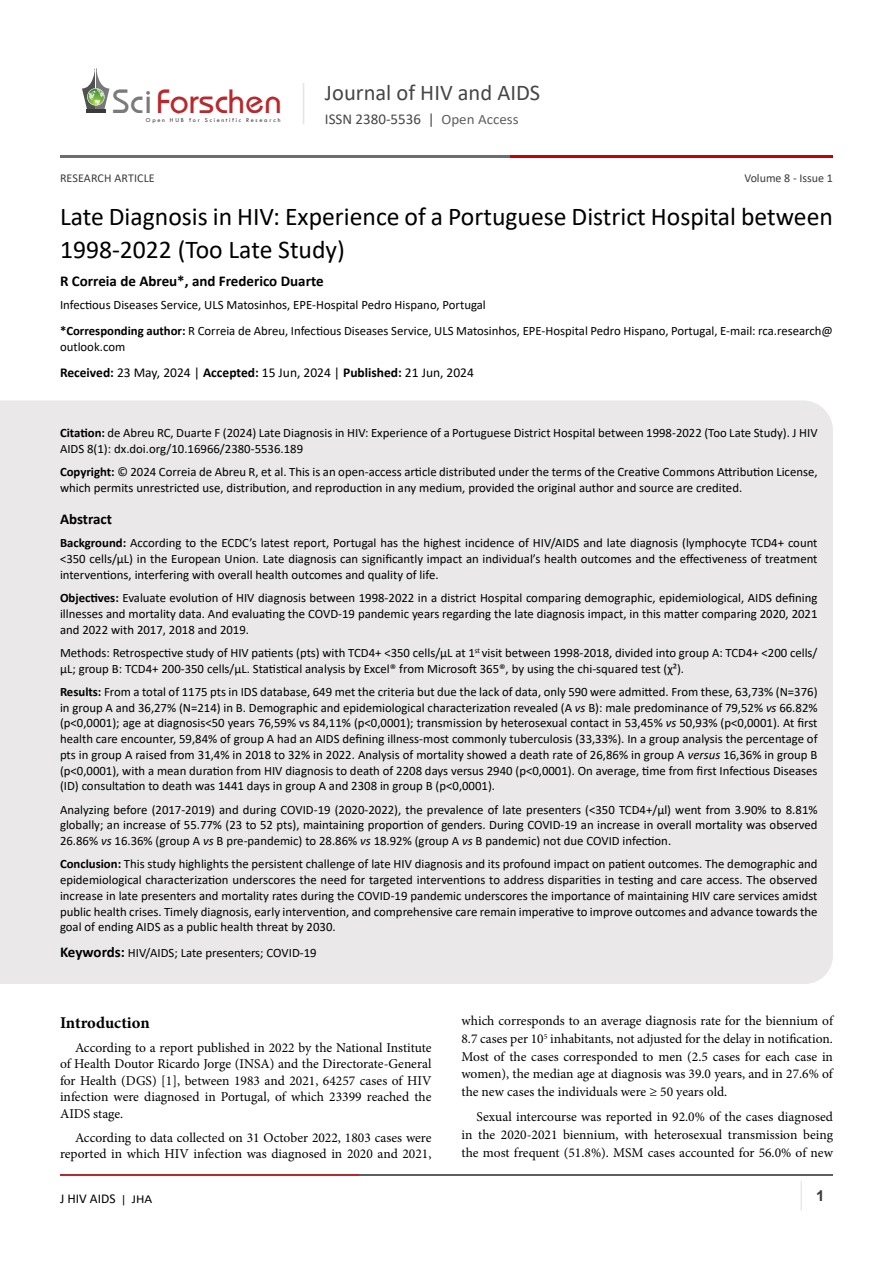
<style>
.page{position:relative;width:893px;height:1263px;background:#fff}
.page>*{position:absolute;margin:0;border:0;box-sizing:border-box;transform-origin:0 0}
.t1{font:35.1px "Opal";color:#b8292c}
.t2{font:25.65px/33px "Calibri";color:#000}
.t3{font:22.5px "Calibri";color:#474646}
.heading_1{font:700 16.5px "Minion Pro";letter-spacing:-.005em;color:#000}
.t4{font:700 15px "Calibri";color:#000}
.t5{font:15px "Calibri";color:#474646}
.t6{font:700 15px "Arial";color:#3c3a3b}
.t7{font:13.5px/17.7px "Minion Pro";color:#000;text-align:justify}
.t8{font:13.5px "Calibri";color:#000}
.t9{font:12.75px/15.8px "Calibri";color:#000;text-align:justify}
.t10{font:12px "Calibri";color:#3c3a3b}
.t11{font:6.15px "Tw Cen";letter-spacing:.28em;color:#3a3a3a}
.s1{color:#7a7a7b}
.s2{font-size:14.25px;color:#605f5f}
.s3{font-weight:700}
.s4{font-style:italic}
.s5{font-weight:700;font-size:15px}
.s6{font-family:"Arial";font-size:10.8px}
.s7{font-size:12.15px}
</style>
<div class="page">
<hr style="left:86px;top:109px;width:19px;height:4px;background:#3a3a3a">
<svg style="left:82px;top:68px;width:27px;height:41px"></svg>
<hr style="left:303px;top:83px;width:1px;height:41px;background:#e4e5e9">
<hr style="left:800px;top:1181px;width:2px;height:29px;background:#eae8e8">
<hr style="left:60px;top:1174px;width:300px;height:2px;background:#b9282c">
<hr style="left:359px;top:1174px;width:474px;height:2px;background:#5d5e60">
<hr style="left:60px;top:155px;width:535px;height:2px;background:#6e6d6d">
<hr style="left:511px;top:155px;width:322px;height:2px;background:#ca0000">
<div style="left:0;top:400px;width:833px;height:584px;background:#eae8e8"></div>
<h1 class="t1" style="left:113px;top:80px;width:171px"><span class="s1">Sci</span>Forschen</h1>
<p class="t11" style="left:146px;top:116px;width:136px">Open HUB for Scientific Research</p>
<h3 class="t3" style="left:325px;top:77px;width:217px">Journal of HIV and AIDS</h3>
<p class="t5" style="left:325px;top:109px;width:195px">ISSN 2380-5536 | <span class="s2">Open Access</span></p>
<p class="t10" style="left:744px;top:170px;width:90px">Volume 8 - Issue 1</p>
<p class="t10" style="left:60px;top:170px;width:96px">RESEARCH ARTICLE</p>
<p class="t2" style="left:60px;top:199px;width:774px">Late Diagnosis in HIV: Experience of a Portuguese District Hospital between<br>1998-2022 (Too Late Study)</p>
<p class="t4" style="left:60px;top:270px;width:265px">R Correia de Abreu*, and Frederico Duarte</p>
<p class="t9" style="left:60px;top:297px;width:427px">Infectious Diseases Service, ULS Matosinhos, EPE-Hospital Pedro Hispano, Portugal</p>
<p class="t9" style="left:60px;top:323px;width:774px"><span class="s3">*Corresponding author:</span> R Correia de Abreu, Infectious Diseases Service, ULS Matosinhos, EPE-Hospital Pedro Hispano, Portugal, E-mail: rca.research@ outlook.com</p>
<p class="t8" style="left:60px;top:364px;width:415px"><span class="s3">Received:</span> 23 May, 2024 | <span class="s3">Accepted:</span> 15 Jun, 2024 | <span class="s3">Published:</span> 21 Jun, 2024</p>
<p class="t9" style="left:60px;top:425px;width:759px"><span class="s3">Citation:</span> de Abreu RC, Duarte F (2024) Late Diagnosis in HIV: Experience of a Portuguese District Hospital between 1998-2022 (Too Late Study). J HIV<br>AIDS 8(1): dx.doi.org/10.16966/2380-5536.189</p>
<p class="t9" style="left:60px;top:464px;width:759px"><span class="s3">Copyright:</span> © 2024 Correia de Abreu R, et al. This is an open-access article distributed under the terms of the Creative Commons Attribution License, which permits unrestricted use, distribution, and reproduction in any medium, provided the original author and source are credited.</p>
<p class="t4" style="left:60px;top:508px;width:53px">Abstract</p>
<p class="t9" style="left:60px;top:535px;width:759px"><span class="s3">Background:</span> According to the ECDC’s latest report, Portugal has the highest incidence of HIV/AIDS and late diagnosis (lymphocyte TCD4+ count &lt;350 cells/µL) in the European Union. Late diagnosis can significantly impact an individual’s health outcomes and the effectiveness of treatment interventions, interfering with overall health outcomes and quality of life.</p>
<p class="t9" style="left:60px;top:590px;width:759px"><span class="s3">Objectives:</span> Evaluate evolution of HIV diagnosis between 1998-2022 in a district Hospital comparing demographic, epidemiological, AIDS defining illnesses and mortality data. And evaluating the COVD-19 pandemic years regarding the late diagnosis impact, in this matter comparing 2020, 2021 and 2022 with 2017, 2018 and 2019.</p>
<p class="t9" style="left:60px;top:644px;width:759px">Methods: Retrospective study of HIV patients (pts) with TCD4+ &lt;350 cells/µL at 1<sup>st</sup> visit between 1998-2018, divided into group A: TCD4+ &lt;200 cells/ µL; group B: TCD4+ 200-350 cells/µL. Statistical analysis by Excel® from Microsoft 365®, by using the chi-squared test (χ²).</p>
<p class="t9" style="left:60px;top:683px;width:759px"><span class="s3">Results:</span> From a total of 1175 pts in IDS database, 649 met the criteria but due the lack of data, only 590 were admitted. From these, 63,73% (N=376) in group A and 36,27% (N=214) in B. Demographic and epidemiological characterization revealed (A <span class="s4">vs</span> B): male predominance of 79,52% <span class="s4">vs</span> 66.82% (p&lt;0,0001); age at diagnosis&lt;50 years 76,59% vs 84,11% (p&lt;0,0001); transmission by heterosexual contact in 53,45% <span class="s4">vs</span> 50,93% (p&lt;0,0001). At first health care encounter, 59,84% of group A had an AIDS defining illness-most commonly tuberculosis (33,33%). In a group analysis the percentage of pts in group A raised from 31,4% in 2018 to 32% in 2022. Analysis of mortality showed a death rate of 26,86% in group A <span class="s4">versus</span> 16,36% in group B (p&lt;0,0001), with a mean duration from HIV diagnosis to death of 2208 days versus 2940 (p&lt;0,0001). On average, time from first Infectious Diseases (ID) consultation to death was 1441 days in group A and 2308 in group B (p&lt;0,0001).</p>
<p class="t9" style="left:60px;top:801px;width:759px">Analyzing before (2017-2019) and during COVID-19 (2020-2022), the prevalence of late presenters (&lt;350 TCD4+/μl) went from 3.90% to 8.81% globally; an increase of 55.77% (23 to 52 pts), maintaining proportion of genders. During COVID-19 an increase in overall mortality was observed 26.86% <span class="s4">vs</span> 16.36% (group A <span class="s4">vs</span> B pre-pandemic) to 28.86% <span class="s4">vs</span> 18.92% (group A <span class="s4">vs</span> B pandemic) not due COVID infection.</p>
<p class="t9" style="left:60px;top:856px;width:759px"><span class="s3">Conclusion:</span> This study highlights the persistent challenge of late HIV diagnosis and its profound impact on patient outcomes. The demographic and epidemiological characterization underscores the need for targeted interventions to address disparities in testing and care access. The observed increase in late presenters and mortality rates during the COVID-19 pandemic underscores the importance of maintaining HIV care services amidst public health crises. Timely diagnosis, early intervention, and comprehensive care remain imperative to improve outcomes and advance towards the goal of ending AIDS as a public health threat by 2030.</p>
<p class="t9" style="left:60px;top:944px;width:258px"><span class="s5">Keywords:</span> HIV/AIDS; Late presenters; COVID-19</p>
<p class="heading_1" style="left:60px;top:1011px;width:91px">Introduction</p>
<p class="t7" style="left:60px;top:1039px;width:373px;line-height:16.5px;text-indent:15px">According to a report published in 2022 by the National Institute of Health Doutor Ricardo Jorge (INSA) and the Directorate-General for Health (DGS) [1], between 1983 and 2021, 64257 cases of HIV infection were diagnosed in Portugal, of which 23399 reached the AIDS stage.</p>
<p class="t7" style="left:60px;top:1129px;width:373px;line-height:16.5px;text-align:right">According to data collected on 31 October 2022, 1803 cases were reported in which HIV infection was diagnosed in 2020 and 2021,</p>
<p class="t7" style="left:461px;top:1012px;width:373px">which corresponds to an average diagnosis rate for the biennium of 8.7 cases per 10<sup>5</sup> inhabitants, not adjusted for the delay in notification.<br>Most of the cases corresponded to men (2.5 cases for each case in women), the median age at diagnosis was 39.0 years, and in 27.6% of the new cases the individuals were ≥ 50 years old.</p>
<p class="t7" style="left:461px;top:1108px;width:373px;text-indent:15px">Sexual intercourse was reported in 92.0% of the cases diagnosed in the 2020-2021 biennium, with heterosexual transmission being the most frequent (51.8%). MSM cases accounted for 56.0% of new</p>
<p class="t8" style="left:60px;top:1189px;width:94px">J HIV AIDS <span class="s6">|</span> <span class="s7">JHA</span></p>
<p class="t6" style="left:816px;top:1185px;width:10px">1</p>
</div>
